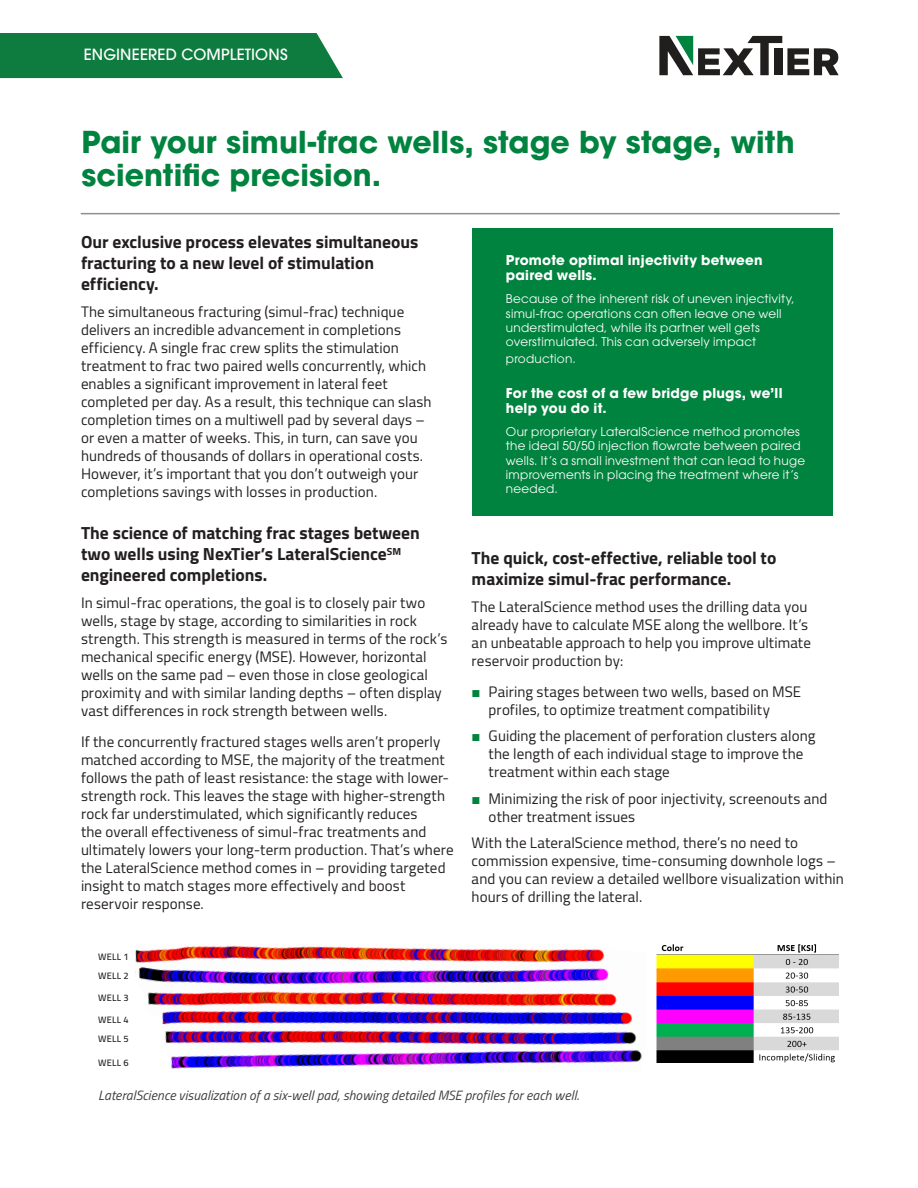
<style>
.page{position:relative;width:918px;height:1188px;background:#fff}
.page>*{position:absolute;margin:0;border:0;box-sizing:border-box;transform-origin:0 0}
.t1{font:700 30px/33px "ITC Avant Garde Pro";color:#00833e}
.Body_Subhead{font:700 17.55px/21px "Cairo";color:#231f20}
.t2{font:500 15.3px "ITC Avant Garde Pro";letter-spacing:.01em;color:#fff}
.t3{font:15px/18px "Cairo";letter-spacing:.005em;color:#231f20}
.Body_Subhead-2{font:700 13.5px/15px "ITC Avant Garde Pro";letter-spacing:.015em;color:#fff}
.Image_Caption{font:italic 13.5px "Cairo";letter-spacing:.005em;color:#3e3e3f}
.t4{font:12px/14.4px "ITC Avant Garde Pro";letter-spacing:.02em;color:#fff}
.t5{font:600 9.3px "Cairo";letter-spacing:.025em;color:#231f20}
.s1{font-family:"Arial";color:#00833e}
</style>
<div class="page">
<div style="left:0;top:33px;width:343px;height:45px;background:#0e7c3f"></div>
<hr style="left:81px;top:213px;width:759px;height:1px;background:#918f90">
<div style="left:472px;top:228px;width:361px;height:288px;background:#00833e"></div>
<svg style="left:659px;top:36px;width:180px;height:39px"></svg>
<img style="left:135px;top:945px;width:507px;height:124px">
<img style="left:656px;top:944px;width:183px;height:119px">
<p class="t2" style="left:84px;top:45px;width:205px">ENGINEERED COMPLETIONS</p>
<p class="t1" style="left:82px;top:125px;width:715px">Pair your simul-frac wells, stage by stage, with scientific precision.</p>
<p class="Body_Subhead" style="left:81px;top:232px;width:339px">Our exclusive process elevates simultaneous fracturing to a new level of stimulation efficiency.</p>
<p class="t3" style="left:81px;top:303px;width:352px">The simultaneous fracturing (simul-frac) technique delivers an incredible advancement in completions efficiency. A single frac crew splits the stimulation treatment to frac two paired wells concurrently, which enables a significant improvement in lateral feet completed per day. As a result, this technique can slash completion times on a multiwell pad by several days – or even a matter of weeks. This, in turn, can save you hundreds of thousands of dollars in operational costs.<br>However, it’s important that you don’t outweigh your completions savings with losses in production.</p>
<p class="Body_Subhead" style="left:81px;top:523px;width:340px">The science of matching frac stages between two wells using NexTier’s LateralScience<sup>SM </sup>engineered completions.</p>
<p class="t3" style="left:81px;top:594px;width:368px">In simul-frac operations, the goal is to closely pair two wells, stage by stage, according to similarities in rock strength. This strength is measured in terms of the rock’s mechanical specific energy (MSE). However, horizontal wells on the same pad – even those in close geological proximity and with similar landing depths – often display vast differences in rock strength between wells.</p>
<p class="t3" style="left:81px;top:732px;width:374px">If the concurrently fractured stages wells aren’t properly matched according to MSE, the majority of the treatment follows the path of least resistance: the stage with lower&shy;strength rock. This leaves the stage with higher-strength rock far understimulated, which significantly reduces<br>the overall effectiveness of simul-frac treatments and ultimately lowers your long-term production. That’s where the LateralScience method comes in – providing targeted insight to match stages more effectively and boost reservoir response.</p>
<p class="t5" style="left:98px;top:949px;width:32px">WELL 1</p>
<p class="t5" style="left:98px;top:968px;width:32px">WELL 2</p>
<p class="t5" style="left:98px;top:990px;width:32px">WELL 3</p>
<p class="t5" style="left:98px;top:1012px;width:32px">WELL 4</p>
<p class="t5" style="left:98px;top:1031px;width:32px">WELL 5</p>
<p class="t5" style="left:98px;top:1054px;width:32px">WELL 6</p>
<p class="Body_Subhead-2" style="left:506px;top:253px;width:258px">Promote optimal injectivity between paired wells.</p>
<p class="t4" style="left:506px;top:291px;width:290px">Because of the inherent risk of uneven injectivity, simul-frac operations can often leave one well understimulated, while its partner well gets overstimulated. This can adversely impact</p>
<p class="t4" style="left:506px;top:351px;width:71px">production.</p>
<p class="Body_Subhead-2" style="left:506px;top:385px;width:278px">For the cost of a few bridge plugs, we’ll help you do it.</p>
<p class="t4" style="left:506px;top:424px;width:301px">Our proprietary LateralScience method promotes the ideal 50/50 injection flowrate between paired wells. It’s a small investment that can lead to huge improvements in placing the treatment where it’s needed.</p>
<p class="Body_Subhead" style="left:472px;top:548px;width:306px">The quick, cost-effective, reliable tool to maximize simul-frac performance.</p>
<p class="t3" style="left:472px;top:597px;width:341px">The LateralScience method uses the drilling data you already have to calculate MSE along the wellbore. It’s an unbeatable approach to help you improve ultimate reservoir production by:</p>
<p class="t3" style="left:489px;top:682px;width:314px;text-indent:-17px"><span class="s1">■</span> Pairing stages between two wells, based on MSE profiles, to optimize treatment compatibility</p>
<p class="t3" style="left:489px;top:727px;width:328px;text-indent:-17px"><span class="s1">■</span> Guiding the placement of perforation clusters along the length of each individual stage to improve the treatment within each stage</p>
<p class="t3" style="left:489px;top:789px;width:340px;text-indent:-17px"><span class="s1">■</span> Minimizing the risk of poor injectivity, screenouts and other treatment issues</p>
<p class="t3" style="left:472px;top:834px;width:374px">With the LateralScience method, there’s no need to commission expensive, time-consuming downhole logs – and you can review a detailed wellbore visualization within hours of drilling the lateral.</p>
<p class="Image_Caption" style="left:98px;top:1082px;width:482px">LateralScience visualization of a six-well pad, showing detailed MSE profiles for each well.</p>
</div>
